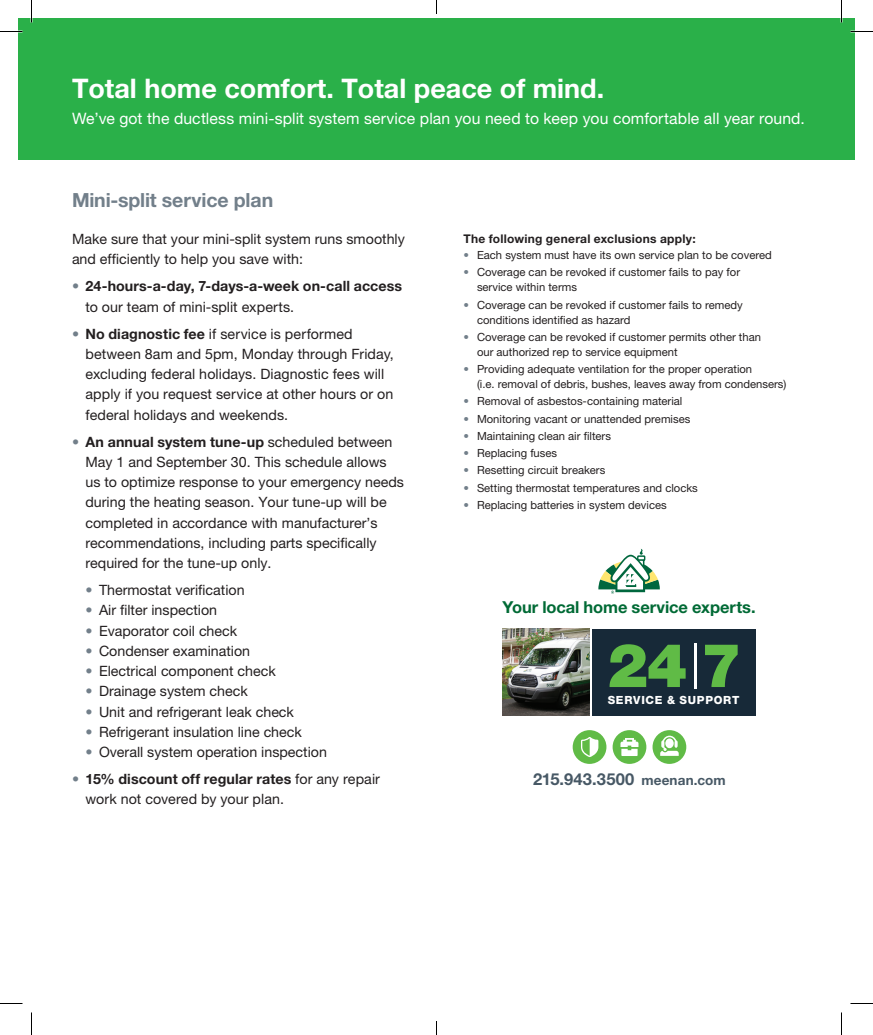
<style>
.page{position:relative;width:873px;height:1035px;background:#fff}
.page>*{position:absolute;margin:0;border:0;box-sizing:border-box;transform-origin:0 0}
.t1{font:900 60.75px "Helvetica Neue LT Pro";color:#60bb46}
.t2{font:100 45.6px "Helvetica Neue LT Pro";color:#fff;scale:1.19 1}
.t3{font:700 27px "Helvetica Neue LT Pro";color:#fff}
.t4{font:700 19.5px "Helvetica Neue LT Pro";letter-spacing:-.005em;color:#727f8a}
.t5{font:700 16.5px "Helvetica Neue LT Pro";letter-spacing:-.005em;color:#006a35}
.t6{font:700 16.5px "Helvetica Neue LT Pro";letter-spacing:.015em;color:#475865}
.t7{font:15.75px "Helvetica Neue LT Pro";letter-spacing:.01em;color:#fff}
.t8{font:14.25px/20.2px "Helvetica Neue LT Pro";color:#231f20}
.t9{font:700 14.25px/20.2px "Helvetica Neue LT Pro";letter-spacing:.005em;color:#231f20}
.t10{font:700 12px "Helvetica Neue LT Pro";letter-spacing:.025em;color:#231f20}
.t11{font:11.25px/15px "Helvetica Neue LT Pro";color:#231f20}
.t12{font:800 11.25px "Helvetica Neue LT Pro";letter-spacing:.065em;color:#fff}
.s1{font-weight:400;color:#727f8a}
.s2{font-weight:400}
.s3{color:#727f8a}
.s4{font-weight:700}
.s5{font-weight:900;font-size:60.75px;color:#60bb46}
.s6{font-size:13.5px}
</style>
<div class="page">
<div style="left:18px;top:18px;width:837px;height:142px;background:#2ab049"></div>
<div style="left:592px;top:629px;width:164px;height:86px;background:#172938"></div>
<img style="left:503px;top:629px;width:86px;height:86px">
<div style="left:573px;top:730px;width:33px;height:34px;background:#60bb46;border-radius:50%"></div>
<svg style="left:581px;top:737px;width:17px;height:20px"></svg>
<div style="left:613px;top:730px;width:33px;height:34px;background:#60bb46;border-radius:50%"></div>
<svg style="left:620px;top:738px;width:19px;height:18px"></svg>
<div style="left:653px;top:730px;width:33px;height:34px;background:#60bb46;border-radius:50%"></div>
<svg style="left:660px;top:736px;width:19px;height:20px"></svg>
<svg style="left:598px;top:549px;width:62px;height:45px"></svg>
<svg style="left:0;top:31px;width:22px;height:1px"></svg>
<svg style="left:850px;top:31px;width:23px;height:1px"></svg>
<svg style="left:0;top:1003px;width:22px;height:1px"></svg>
<svg style="left:850px;top:1003px;width:23px;height:1px"></svg>
<svg style="left:31px;top:0;width:1px;height:22px"></svg>
<svg style="left:31px;top:1012px;width:1px;height:23px"></svg>
<svg style="left:841px;top:0;width:1px;height:22px"></svg>
<svg style="left:841px;top:1012px;width:1px;height:23px"></svg>
<svg style="left:436px;top:0;width:1px;height:14px"></svg>
<svg style="left:436px;top:1022px;width:1px;height:13px"></svg>
<p class="t3" style="left:72px;top:72px;width:534px">Total home comfort. Total peace of mind.</p>
<p class="t7" style="left:72px;top:108px;width:734px">We’ve got the ductless mini-split system service plan you need to keep you comfortable all year round.</p>
<p class="t4" style="left:72px;top:188px;width:203px">Mini-split service plan</p>
<p class="t8" style="left:72px;top:229px;width:334px">Make sure that your mini-split system runs smoothly and efficiently to help you save with:</p>
<p class="t9" style="left:86px;top:276px;width:318px;text-indent:-14px"><span class="s1">•</span> 24-hours-a-day, 7-days-a-week on-call access <span class="s2">to our team of mini-split experts.</span></p>
<p class="t8" style="left:86px;top:323px;width:310px;text-indent:-14px"><span class="s3">•</span> <span class="s4">No diagnostic fee</span> if service is performed between 8am and 5pm, Monday through Friday, excluding federal holidays. Diagnostic fees will apply if you request service at other hours or on federal holidays and weekends.</p>
<p class="t8" style="left:86px;top:431px;width:320px;text-indent:-14px"><span class="s3">•</span> <span class="s4">An annual system tune-up</span> scheduled between May 1 and September 30. This schedule allows us to optimize response to your emergency needs during the heating season. Your tune-up will be completed in accordance with manufacturer’s recommendations, including parts specifically required for the tune-up only.</p>
<p class="t8" style="left:86px;top:580px;width:161px"><span class="s3">•</span> Thermostat verification</p>
<p class="t8" style="left:86px;top:600px;width:133px"><span class="s3">•</span> Air filter inspection</p>
<p class="t8" style="left:86px;top:620px;width:153px"><span class="s3">•</span> Evaporator coil check</p>
<p class="t8" style="left:86px;top:640px;width:166px"><span class="s3">•</span> Condenser examination</p>
<p class="t8" style="left:86px;top:661px;width:192px"><span class="s3">•</span> Electrical component check</p>
<p class="t8" style="left:86px;top:681px;width:164px"><span class="s3">•</span> Drainage system check</p>
<p class="t8" style="left:86px;top:701px;width:210px"><span class="s3">•</span> Unit and refrigerant leak check</p>
<p class="t8" style="left:86px;top:721px;width:218px"><span class="s3">•</span> Refrigerant insulation line check</p>
<p class="t8" style="left:86px;top:742px;width:243px"><span class="s3">•</span> Overall system operation inspection</p>
<p class="t8" style="left:86px;top:769px;width:296px;text-indent:-14px"><span class="s3">•</span> <span class="s4">15% discount off regular rates</span> for any repair work not covered by your plan.</p>
<p class="t10" style="left:464px;top:231px;width:234px">The following general exclusions apply:</p>
<p class="t11" style="left:464px;top:247px;width:310px"><span class="s3">•</span> Each system must have its own service plan to be covered</p>
<p class="t11" style="left:477px;top:265px;width:265px;text-indent:-14px"><span class="s3">•</span> Coverage can be revoked if customer fails to pay for service within terms</p>
<p class="t11" style="left:477px;top:297px;width:267px;text-indent:-14px"><span class="s3">•</span> Coverage can be revoked if customer fails to remedy conditions identified as hazard</p>
<p class="t11" style="left:477px;top:329px;width:286px;text-indent:-14px"><span class="s3">•</span> Coverage can be revoked if customer permits other than our authorized rep to service equipment</p>
<p class="t11" style="left:477px;top:361px;width:311px;text-indent:-14px"><span class="s3">•</span> Providing adequate ventilation for the proper operation<br>(i.e. removal of debris, bushes, leaves away from condensers)</p>
<p class="t11" style="left:464px;top:394px;width:220px"><span class="s3">•</span> Removal of asbestos-containing material</p>
<p class="t11" style="left:464px;top:411px;width:228px"><span class="s3">•</span> Monitoring vacant or unattended premises</p>
<p class="t11" style="left:464px;top:428px;width:149px"><span class="s3">•</span> Maintaining clean air filters</p>
<p class="t11" style="left:464px;top:445px;width:95px"><span class="s3">•</span> Replacing fuses</p>
<p class="t11" style="left:464px;top:463px;width:143px"><span class="s3">•</span> Resetting circuit breakers</p>
<p class="t11" style="left:464px;top:480px;width:236px"><span class="s3">•</span> Setting thermostat temperatures and clocks</p>
<p class="t11" style="left:464px;top:497px;width:205px"><span class="s3">•</span> Replacing batteries in system devices</p>
<p class="t5" style="left:503px;top:597px;width:255px">Your local home service experts.</p>
<p class="t2" style="left:690px;top:636px;width:45px">|<span class="s5">7</span></p>
<p class="t1" style="left:607px;top:629px;width:81px">24</p>
<p class="t12" style="left:608px;top:693px;width:133px">SERVICE &amp; SUPPORT</p>
<p class="t6" style="left:533px;top:769px;width:194px">215.943.3500 <span class="s6">meenan.com</span></p>
</div>
